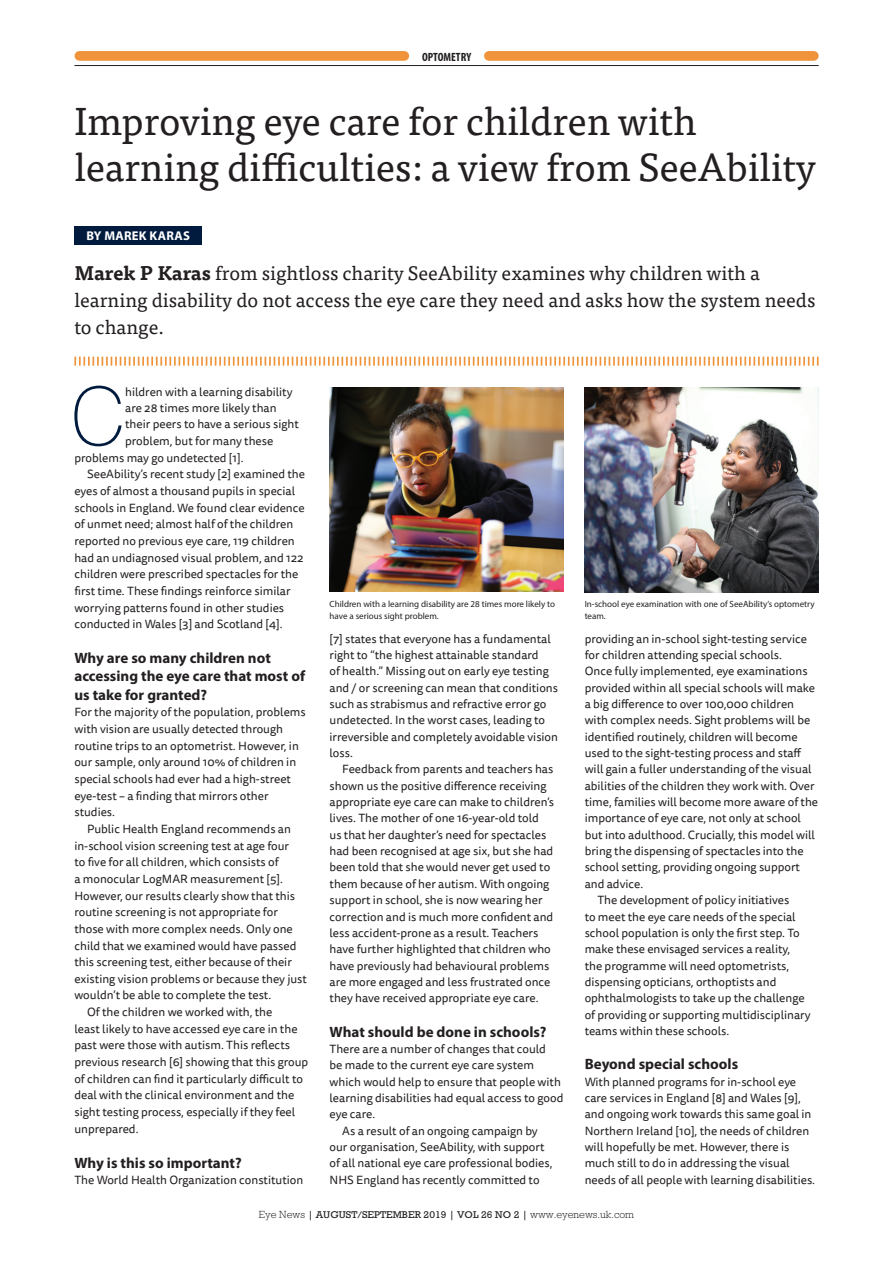
<style>
.page{position:relative;width:893px;height:1263px;background:#fff}
.page>*{position:absolute;margin:0;border:0;box-sizing:border-box;transform-origin:0 0}
.feature_body_drop_ca{font:300 expanded 78.9px "Europa SB";color:#001b3e}
.feature_Headline{font:39px/46.5px "Tisa Pro";letter-spacing:-.005em;color:#231f20}
.feature_Standfirst{font:19.5px/27px "Tisa Pro";color:#231f20}
.Feature_Subhead{font:700 15px/18.3px "Myriad Pro";color:#231f20}
.feature_Author{font:700 12.75px "Myriad Pro";letter-spacing:.02em;color:#fff}
.t1{font:700 condensed 12px "Myriad Pro";color:#231f20}
.feature_Body_Indent{font:11.85px/16.4px "Tisa Sans Pro";color:#231f20}
.feature_body_no_inde{font:11.85px/16.4px "Tisa Sans Pro";color:#231f20}
.feature_body_drop_ca-2{font:11.85px "Tisa Sans Pro";color:#231f20}
.t2{font:10.05px "Rockwell";color:#231f20;scale:1.05 1}
.feature_Caption{font:9px/12px "Myriad Pro";color:#231f20}
.s1{font-weight:700}
.s2{font-weight:300;font-size:10.5px}
.s3{font-size:10.5px}
</style>
<div class="page">
<div style="left:74px;top:226px;width:128px;height:18px;background:#001b3e"></div>
<svg style="left:74px;top:357px;width:745px;height:9px"></svg>
<img style="left:330px;top:387px;width:233px;height:205px">
<img style="left:585px;top:387px;width:234px;height:205px">
<div style="left:79px;top:51px;width:325px;height:10px;background:#ef943a"></div>
<div style="left:489px;top:51px;width:325px;height:10px;background:#ef943a"></div>
<hr style="left:75px;top:65px;width:744px;height:1px;background:#231f20">
<p class="t1" style="left:422px;top:49px;width:51px">OPTOMETRY</p>
<p class="feature_Headline" style="left:74px;top:96px;width:743px">Improving eye care for children with learning difficulties: a view from SeeAbility</p>
<p class="feature_Author" style="left:86px;top:227px;width:105px">BY MAREK KARAS</p>
<p class="feature_Standfirst" style="left:74px;top:259px;width:743px"><span class="s1">Marek P Karas</span> from sightloss charity SeeAbility examines why children with a learning disability do not access the eye care they need and asks how the system needs to change.</p>
<p class="feature_body_drop_ca" style="left:69px;top:371px;width:57px">C</p>
<p class="feature_body_drop_ca-2" style="left:125px;top:384px;width:169px">hildren with a learning disability</p>
<p class="feature_body_drop_ca-2" style="left:125px;top:400px;width:153px">are 28 times more likely than</p>
<p class="feature_body_drop_ca-2" style="left:125px;top:416px;width:175px">their peers to have a serious sight</p>
<p class="feature_body_drop_ca-2" style="left:125px;top:433px;width:150px">problem, but for many these</p>
<p class="feature_body_drop_ca-2" style="left:74px;top:450px;width:171px">problems may go undetected [1].</p>
<p class="feature_Body_Indent" style="left:74px;top:466px;width:232px;text-indent:13px">SeeAbility’s recent study [2] examined the eyes of almost a thousand pupils in special schools in England. We found clear evidence of unmet need; almost half of the children reported no previous eye care, 119 children had an undiagnosed visual problem, and 122 children were prescribed spectacles for the first time. These findings reinforce similar worrying patterns found in other studies conducted in Wales [3] and Scotland [4].</p>
<p class="Feature_Subhead" style="left:74px;top:648px;width:232px">Why are so many children not accessing the eye care that most of us take for granted?</p>
<p class="feature_body_no_inde" style="left:74px;top:704px;width:233px">For the majority of the population, problems with vision are usually detected through routine trips to an optometrist. However, in our sample, only around 10% of children in special schools had ever had a high-street eye-test – a finding that mirrors other studies.</p>
<p class="feature_Body_Indent" style="left:74px;top:821px;width:234px;text-indent:13px">Public Health England recommends an in-school vision screening test at age four<br>to five for all children, which consists of<br>a monocular LogMAR measurement [5].<br>However, our results clearly show that this routine screening is not appropriate for those with more complex needs. Only one child that we examined would have passed this screening test, either because of their existing vision problems or because they just wouldn’t be able to complete the test.</p>
<p class="feature_Body_Indent" style="left:74px;top:1004px;width:235px;text-indent:13px">Of the children we worked with, the<br>least likely to have accessed eye care in the past were those with autism. This reflects previous research [6] showing that this group of children can find it particularly difficult to deal with the clinical environment and the sight testing process, especially if they feel unprepared.</p>
<p class="Feature_Subhead" style="left:74px;top:1153px;width:169px">Why is this so important?</p>
<p class="feature_body_no_inde" style="left:74px;top:1172px;width:230px">The World Health Organization constitution</p>
<p class="feature_Caption" style="left:330px;top:597px;width:227px">Children with a learning disability are 28 times more likely to have a serious sight problem.</p>
<p class="feature_Caption" style="left:585px;top:597px;width:231px">In-school eye examination with one of SeeAbility’s optometry team.</p>
<p class="feature_body_no_inde" style="left:330px;top:630px;width:230px">[7] states that everyone has a fundamental right to “the highest attainable standard<br>of health.” Missing out on early eye testing and / or screening can mean that conditions such as strabismus and refractive error go undetected. In the worst cases, leading to irreversible and completely avoidable vision loss.</p>
<p class="feature_Body_Indent" style="left:330px;top:761px;width:226px;text-indent:13px">Feedback from parents and teachers has shown us the positive difference receiving appropriate eye care can make to children’s lives. The mother of one 16-year-old told<br>us that her daughter’s need for spectacles had been recognised at age six, but she had been told that she would never get used to them because of her autism. With ongoing support in school, she is now wearing her correction and is much more confident and less accident-prone as a result. Teachers have further highlighted that children who have previously had behavioural problems are more engaged and less frustrated once they have received appropriate eye care.</p>
<p class="Feature_Subhead" style="left:330px;top:1022px;width:219px">What should be done in schools?</p>
<p class="feature_body_no_inde" style="left:330px;top:1041px;width:235px">There are a number of changes that could<br>be made to the current eye care system which would help to ensure that people with learning disabilities had equal access to good eye care.</p>
<p class="feature_Body_Indent" style="left:330px;top:1123px;width:224px;text-indent:13px">As a result of an ongoing campaign by our organisation, SeeAbility, with support of all national eye care professional bodies, NHS England has recently committed to</p>
<p class="feature_Body_Indent" style="left:585px;top:630px;width:235px">providing an in-school sight-testing service for children attending special schools.<br>Once fully implemented, eye examinations provided within all special schools will make a big difference to over 100,000 children with complex needs. Sight problems will be identified routinely, children will become used to the sight-testing process and staff will gain a fuller understanding of the visual abilities of the children they work with. Over time, families will become more aware of the importance of eye care, not only at school but into adulthood. Crucially, this model will bring the dispensing of spectacles into the school setting, providing ongoing support and advice.</p>
<p class="feature_Body_Indent" style="left:585px;top:892px;width:227px;text-indent:13px">The development of policy initiatives<br>to meet the eye care needs of the special school population is only the first step. To make these envisaged services a reality, the programme will need optometrists, dispensing opticians, orthoptists and ophthalmologists to take up the challenge of providing or supporting multidisciplinary teams within these schools.</p>
<p class="Feature_Subhead" style="left:585px;top:1055px;width:155px">Beyond special schools</p>
<p class="feature_body_no_inde" style="left:585px;top:1074px;width:232px">With planned programs for in-school eye care services in England [8] and Wales [9], and ongoing work towards this same goal in Northern Ireland [10], the needs of children will hopefully be met. However, there is much still to do in addressing the visual needs of all people with learning disabilities.</p>
<p class="t2" style="left:259px;top:1209px;width:359px"><span class="s2">Eye News</span> <span class="s3">|</span> AUGUST/SEPTEMBER 2019 <span class="s3">|</span> VOL 26 NO 2 <span class="s3">|</span> <span class="s2">www.eyenews.uk.com</span></p>
</div>
